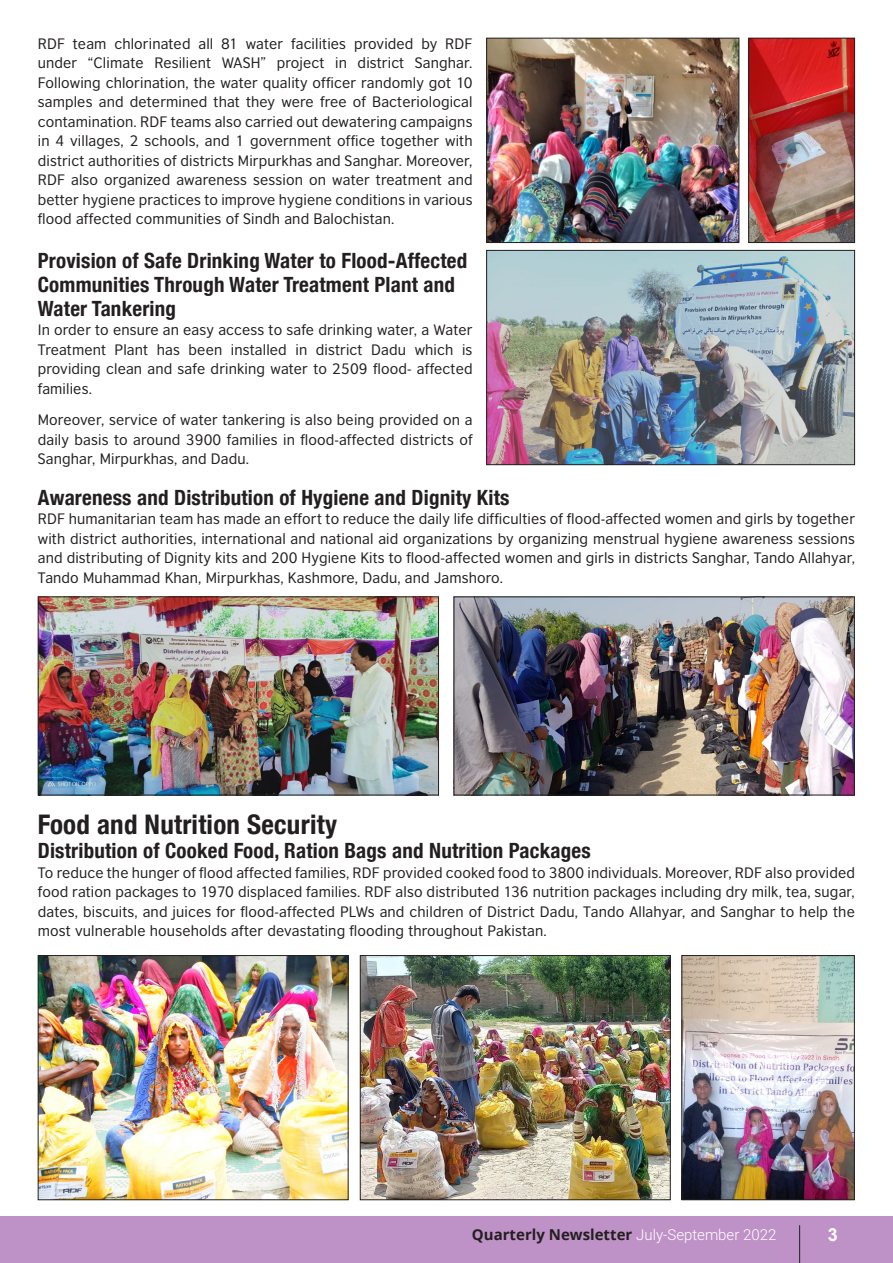
<style>
.page{position:relative;width:893px;height:1263px;background:#fff}
.page>*{position:absolute;margin:0;border:0;box-sizing:border-box;transform-origin:0 0}
.t1{font:700 condensed 27px "Helvetica Neue";letter-spacing:.01em;color:#231f20}
.t2{font:700 condensed 21px/24px "Helvetica Neue";letter-spacing:.01em;color:#231f20}
.t3{font:700 18px "Arial";color:#fff}
.t4{font:700 15px "Open Sans";color:#231f20}
.t5{font:14.25px/19.5px "British Council Sans";letter-spacing:.01em;color:#231f20;text-align:justify}
.s1{font-family:"Roboto";font-weight:300;color:#fff}
</style>
<div class="page">
<img style="left:488px;top:252px;width:365px;height:211px">
<div style="left:486px;top:250px;width:369px;height:215px;border:1px solid #231f20"></div>
<img style="left:750px;top:40px;width:103px;height:201px">
<div style="left:748px;top:38px;width:107px;height:205px;border:1px solid #231f20"></div>
<img style="left:488px;top:40px;width:249px;height:201px">
<div style="left:486px;top:38px;width:253px;height:205px;border:1px solid #231f20"></div>
<img style="left:456px;top:598px;width:397px;height:195px">
<div style="left:454px;top:596px;width:401px;height:199px;border:1px solid #231f20"></div>
<img style="left:362px;top:957px;width:307px;height:241px">
<div style="left:360px;top:955px;width:311px;height:245px;border:1px solid #231f20"></div>
<img style="left:683px;top:957px;width:170px;height:241px">
<div style="left:681px;top:955px;width:174px;height:245px;border:1px solid #231f20"></div>
<img style="left:40px;top:598px;width:397px;height:195px">
<div style="left:38px;top:596px;width:401px;height:199px;border:1px solid #231f20"></div>
<img style="left:40px;top:957px;width:306px;height:241px">
<div style="left:38px;top:955px;width:310px;height:245px;border:1px solid #231f20"></div>
<div style="left:0;top:1217px;width:893px;height:46px;background:#bc8dc4"></div>
<hr style="left:799px;top:1225px;width:1px;height:38px;background:#231f20">
<p class="t5" style="left:38px;top:33px;width:436px">RDF team chlorinated all 81 water facilities provided by RDF under “Climate Resilient WASH” project in district Sanghar.<br>Following chlorination, the water quality officer randomly got 10 samples and determined that they were free of Bacteriological contamination. RDF teams also carried out dewatering campaigns in 4 villages, 2 schools, and 1 government office together with district authorities of districts Mirpurkhas and Sanghar. Moreover, RDF also organized awareness session on water treatment and better hygiene practices to improve hygiene conditions in various flood affected communities of Sindh and Balochistan.</p>
<p class="t2" style="left:38px;top:248px;width:431px">Provision of Safe Drinking Water to Flood-Affected<br>Communities Through Water Treatment Plant and<br>Water Tankering</p>
<p class="t5" style="left:38px;top:320px;width:436px">In order to ensure an easy access to safe drinking water, a Water Treatment Plant has been installed in district Dadu which is providing clean and safe drinking water to 2509 flood- affected families.</p>
<p class="t5" style="left:38px;top:410px;width:436px">Moreover, service of water tankering is also being provided on a daily basis to around 3900 families in flood-affected districts of Sanghar, Mirpurkhas, and Dadu.</p>
<p class="t2" style="left:38px;top:485px;width:473px">Awareness and Distribution of Hygiene and Dignity Kits</p>
<p class="t5" style="left:38px;top:509px;width:819px">RDF humanitarian team has made an effort to reduce the daily life difficulties of flood-affected women and girls by together with district authorities, international and national aid organizations by organizing menstrual hygiene awareness sessions and distributing of Dignity kits and 200 Hygiene Kits to flood-affected women and girls in districts Sanghar, Tando Allahyar, Tando Muhammad Khan, Mirpurkhas, Kashmore, Dadu, and Jamshoro.</p>
<p class="t1" style="left:38px;top:808px;width:301px">Food and Nutrition Security</p>
<p class="t2" style="left:38px;top:838px;width:554px">Distribution of Cooked Food, Ration Bags and Nutrition Packages</p>
<p class="t5" style="left:38px;top:862px;width:819px">To reduce the hunger of flood affected families, RDF provided cooked food to 3800 individuals. Moreover, RDF also provided food ration packages to 1970 displaced families. RDF also distributed 136 nutrition packages including dry milk, tea, sugar, dates, biscuits, and juices for flood-affected PLWs and children of District Dadu, Tando Allahyar, and Sanghar to help the most vulnerable households after devastating flooding throughout Pakistan.</p>
<p class="t4" style="left:472px;top:1224px;width:306px">Quarterly Newsletter <span class="s1">July-September 2022</span></p>
<p class="t3" style="left:828px;top:1222px;width:12px">3</p>
</div>
